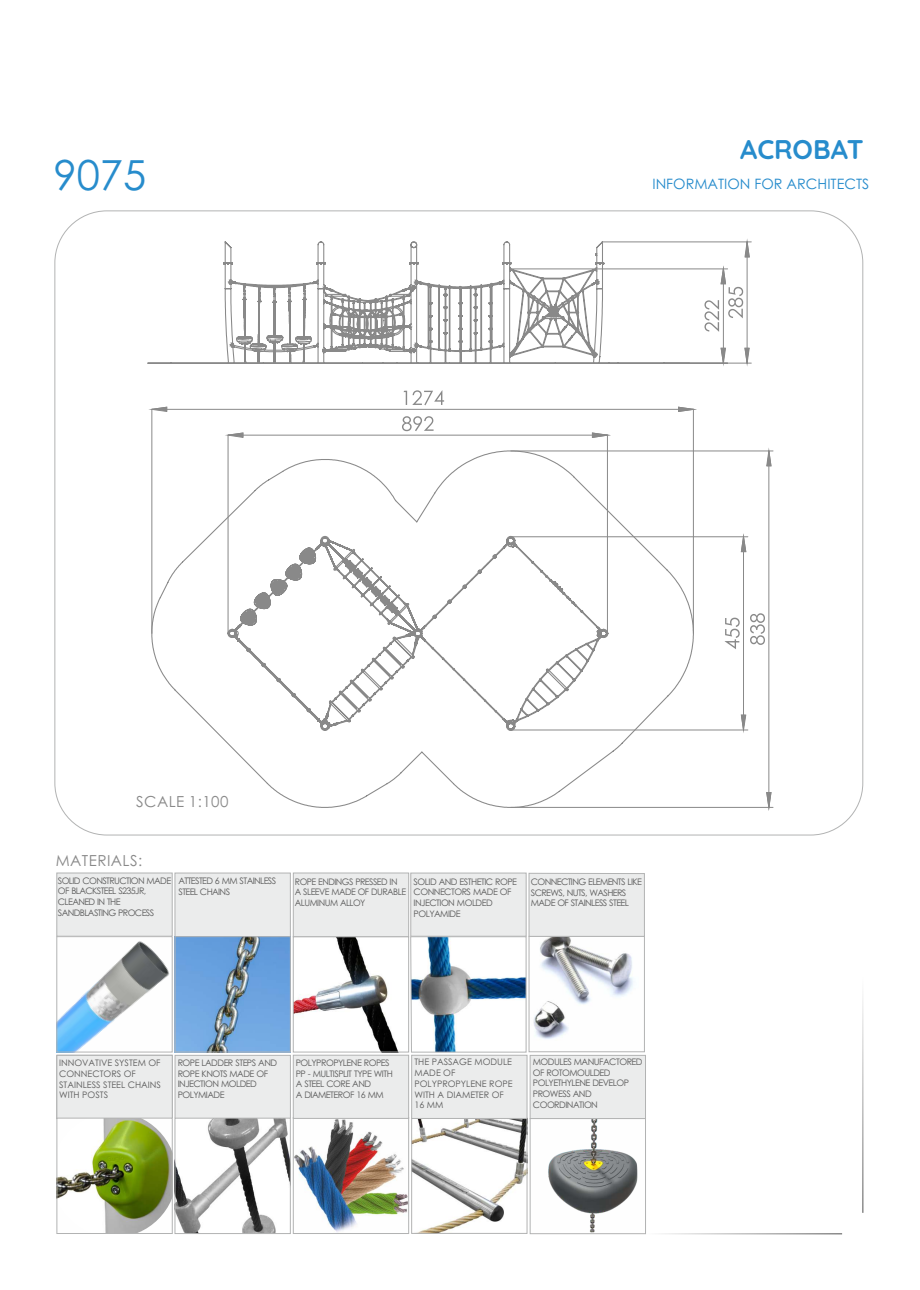
<style>
.page{position:relative;width:920px;height:1290px;background:#fff}
.page>*{position:absolute;margin:0;border:0;box-sizing:border-box;transform-origin:0 0}
.t1{font:41.4px "Century Gothic";color:#278ccc}
.t2{font:700 27px "Quicksand";letter-spacing:-.005em;color:#278ccc}
.t3{font:15.15px "Century Gothic";letter-spacing:.03em;color:#898989}
.t4{font:14.4px "Century Gothic";color:#278ccc}
.t5{font:9px/10.6px "Century Gothic";letter-spacing:-.06em;color:#5b5b5b}
.t6{font:9px/10.6px "Century Gothic";color:#5b5b5b}
</style>
<div class="page">
<hr style="left:645px;top:1233px;width:197px;height:1px;background:#898989">
<hr style="left:862px;top:977px;width:1px;height:236px;background:#898989">
<div style="left:56px;top:1055px;width:117px;height:64px;background:#ebecec;border:1px solid #b2b3b3"></div>
<div style="left:175px;top:1055px;width:116px;height:64px;background:#ebecec;border:1px solid #b2b3b3"></div>
<img style="left:295px;top:938px;width:103px;height:112px">
<div style="left:293px;top:936px;width:116px;height:116px;border:1px solid #b2b3b3"></div>
<div style="left:293px;top:872px;width:116px;height:65px;background:#ebecec;border:1px solid #b2b3b3"></div>
<img style="left:295px;top:1119px;width:112px;height:113px">
<div style="left:293px;top:1117px;width:116px;height:117px;border:1px solid #b2b3b3"></div>
<div style="left:293px;top:1055px;width:116px;height:64px;background:#ebecec;border:1px solid #b2b3b3"></div>
<div style="left:56px;top:872px;width:117px;height:65px;background:#ebecec;border:1px solid #b2b3b3"></div>
<div style="left:175px;top:873px;width:116px;height:64px;background:#ebecec;border:1px solid #b2b3b3"></div>
<img style="left:58px;top:1120px;width:113px;height:112px">
<div style="left:56px;top:1118px;width:117px;height:116px;border:1px solid #b2b3b3"></div>
<div style="left:410px;top:873px;width:117px;height:64px;background:#ebecec;border:1px solid #b2b3b3"></div>
<img style="left:413px;top:1119px;width:112px;height:113px">
<div style="left:411px;top:1117px;width:116px;height:117px;border:1px solid #b2b3b3"></div>
<div style="left:411px;top:1055px;width:116px;height:64px;background:#ebecec;border:1px solid #b2b3b3"></div>
<img style="left:533px;top:938px;width:101px;height:101px">
<div style="left:529px;top:936px;width:116px;height:116px;border:1px solid #b2b3b3"></div>
<div style="left:529px;top:873px;width:116px;height:64px;background:#ebecec;border:1px solid #b2b3b3"></div>
<hr style="left:693px;top:409px;width:1px;height:224px;background:#898989">
<hr style="left:151px;top:409px;width:1px;height:224px;background:#898989">
<hr style="left:511px;top:451px;width:262px;height:1px;background:#898989">
<hr style="left:511px;top:807px;width:262px;height:1px;background:#898989">
<hr style="left:689px;top:363px;width:62px;height:1px;background:#898989">
<hr style="left:602px;top:241px;width:149px;height:1px;background:#898989">
<hr style="left:510px;top:268px;width:218px;height:1px;background:#898989">
<hr style="left:511px;top:730px;width:237px;height:1px;background:#898989">
<hr style="left:511px;top:536px;width:237px;height:1px;background:#898989">
<hr style="left:607px;top:435px;width:1px;height:198px;background:#898989">
<hr style="left:228px;top:435px;width:1px;height:198px;background:#898989">
<svg style="left:704px;top:241px;width:46px;height:123px"></svg>
<svg style="left:725px;top:450px;width:47px;height:357px"></svg>
<svg style="left:151px;top:390px;width:543px;height:48px"></svg>
<svg style="left:147px;top:241px;width:543px;height:123px"></svg>
<svg style="left:151px;top:450px;width:543px;height:358px"></svg>
<svg style="left:246px;top:550px;width:118px;height:123px"></svg>
<div style="left:530px;top:1055px;width:116px;height:64px;background:#ebecec;border:1px solid #b2b3b3"></div>
<img style="left:548px;top:1120px;width:90px;height:112px">
<div style="left:530px;top:1118px;width:116px;height:116px;border:1px solid #b2b3b3"></div>
<img style="left:177px;top:1120px;width:112px;height:112px">
<div style="left:175px;top:1118px;width:116px;height:116px;border:1px solid #b2b3b3"></div>
<svg style="left:410px;top:936px;width:117px;height:117px"></svg>
<img style="left:177px;top:938px;width:112px;height:112px">
<div style="left:175px;top:936px;width:116px;height:116px;border:1px solid #b2b3b3"></div>
<img style="left:58px;top:941px;width:111px;height:109px">
<div style="left:56px;top:936px;width:117px;height:116px;border:1px solid #b2b3b3"></div>
<h1 class="t1" style="left:53px;top:158px;width:94px">9075</h1>
<h2 class="t2" style="left:740px;top:132px;width:125px">ACROBAT</h2>
<h3 class="t4" style="left:652px;top:178px;width:218px">INFORMATION FOR ARCHITECTS</h3>
<h3 class="t3" style="left:136px;top:796px;width:94px">SCALE 1:100</h3>
<h3 class="t3" style="left:56px;top:855px;width:88px">MATERIALS:</h3>
<p class="t5" style="left:58px;top:876px;width:115px">SOLID CONSTRUCTION MADE<br>OF BLACKSTEEL S235JR,<br>CLEANED IN THE<br>SANDBLASTING PROCESS</p>
<p class="t5" style="left:178px;top:876px;width:99px">ATTESTED 6 MM STAINLESS<br>STEEL CHAINS</p>
<p class="t5" style="left:295px;top:877px;width:113px">ROPE ENDINGS PRESSED IN<br>A SLEEVE MADE OF DURABLE<br>ALUMINUM ALLOY</p>
<p class="t5" style="left:414px;top:877px;width:105px">SOLID AND ESTHETIC ROPE<br>CONNECTORS MADE OF<br>INJECTION MOLDED<br>POLYAMIDE</p>
<p class="t5" style="left:531px;top:877px;width:113px">CONNECTING ELEMENTS LIKE<br>SCREWS, NUTS, WASHERS<br>MADE OF STAINLESS STEEL</p>
<p class="t5" style="left:178px;top:1058px;width:101px">ROPE LADDER STEPS AND<br>ROPE KNOTS MADE OF<br>INJECTION MOLDED<br>POLYMIADE</p>
<p class="t6" style="left:414px;top:1058px;width:100px">THE PASSAGE MODULE<br>MADE OF<br>POLYPROPYLENE ROPE<br>WITH A DIAMETER OF<br>16 MM</p>
<p class="t6" style="left:59px;top:1058px;width:103px">INNOVATIVE SYSTEM OF<br>CONNECTORS OF<br>STAINLESS STEEL CHAINS<br>WITH POSTS</p>
<p class="t5" style="left:296px;top:1058px;width:99px">POLYPROPYLENE ROPES<br>PP - MULTISPLIT TYPE WITH<br>A STEEL CORE AND<br>A DIAMETEROF 16 MM</p>
<p class="t5" style="left:60px;top:1058px;width:72px">KONSTRUKCJA:<br>STAL NIERDZEWNA<br>AISI304</p>
<p class="t5" style="left:533px;top:1057px;width:111px">MODULES MANUFACTORED<br>OF ROTOMOULDED<br>POLYETHYLENE DEVELOP<br>PROWESS AND<br>COORDINATION</p>
</div>
